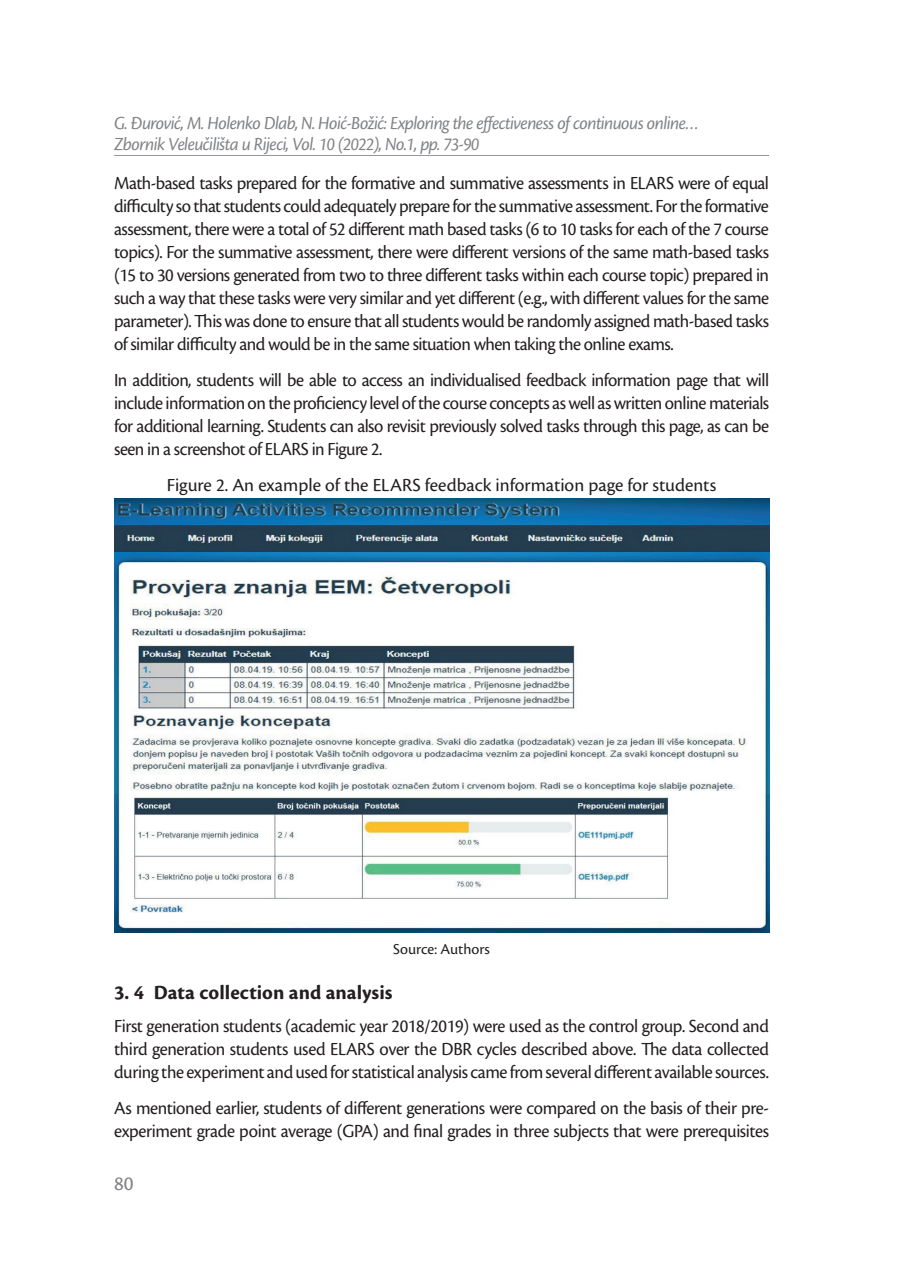
<style>
.page{position:relative;width:903px;height:1270px;background:#fff}
.page>*{position:absolute;margin:0;border:0;box-sizing:border-box;transform-origin:0 0}
.t1{font:700 21px "Cronos Pro";letter-spacing:.005em;color:#231f20}
.t2{font:21px "Cronos Pro";color:#808285}
.t3{font:19.25px/23.1px "Cronos Pro";letter-spacing:-.02em;color:#231f20;text-align:justify;scale:.96 1}
.t4{font:italic 19.25px/21px "Cronos Pro";letter-spacing:-.035em;color:#808285;scale:.96 1}
.t5{font:19.25px "Cronos Pro";color:#231f20}
.t6{font:15.75px "Cronos Pro";color:#231f20}
</style>
<div class="page">
<hr style="left:114px;top:155px;width:655px;height:1px;background:#939598">
<img style="left:114px;top:499px;width:655px;height:433px">
<p class="t4" style="left:114px;top:113px;width:611px">G. Đurović, M. Holenko Dlab, N. Hoić-Božić: Exploring the effectiveness of continuous online…<br>Zbornik Veleučilišta u Rijeci, Vol. 10 (2022), No.1, pp. 73-90</p>
<p class="t3" style="left:114px;top:171px;width:684px">Math-based tasks prepared for the formative and summative assessments in ELARS were of equal difficulty so that students could adequately prepare for the summative assessment. For the formative assessment, there were a total of 52 different math based tasks (6 to 10 tasks for each of the 7 course topics). For the summative assessment, there were different versions of the same math-based tasks (15 to 30 versions generated from two to three different tasks within each course topic) prepared in such a way that these tasks were very similar and yet different (e.g., with different values for the same parameter). This was done to ensure that all students would be randomly assigned math-based tasks of similar difficulty and would be in the same situation when taking the online exams.</p>
<p class="t3" style="left:114px;top:368px;width:684px">In addition, students will be able to access an individualised feedback information page that will include information on the proficiency level of the course concepts as well as written online materials for additional learning. Students can also revisit previously solved tasks through this page, as can be seen in a screenshot of ELARS in Figure 2.</p>
<p class="t5" style="left:167px;top:474px;width:551px">Figure 2. An example of the ELARS feedback information page for students</p>
<p class="t6" style="left:393px;top:940px;width:98px">Source: Authors</p>
<p class="t1" style="left:114px;top:980px;width:280px">3. 4 Data collection and analysis</p>
<p class="t3" style="left:114px;top:1015px;width:684px">First generation students (academic year 2018/2019) were used as the control group. Second and third generation students used ELARS over the DBR cycles described above. The data collected during the experiment and used for statistical analysis came from several different available sources.</p>
<p class="t3" style="left:114px;top:1096px;width:684px">As mentioned earlier, students of different generations were compared on the basis of their pre&shy;experiment grade point average (GPA) and final grades in three subjects that were prerequisites</p>
<p class="t2" style="left:114px;top:1171px;width:21px">80</p>
</div>
